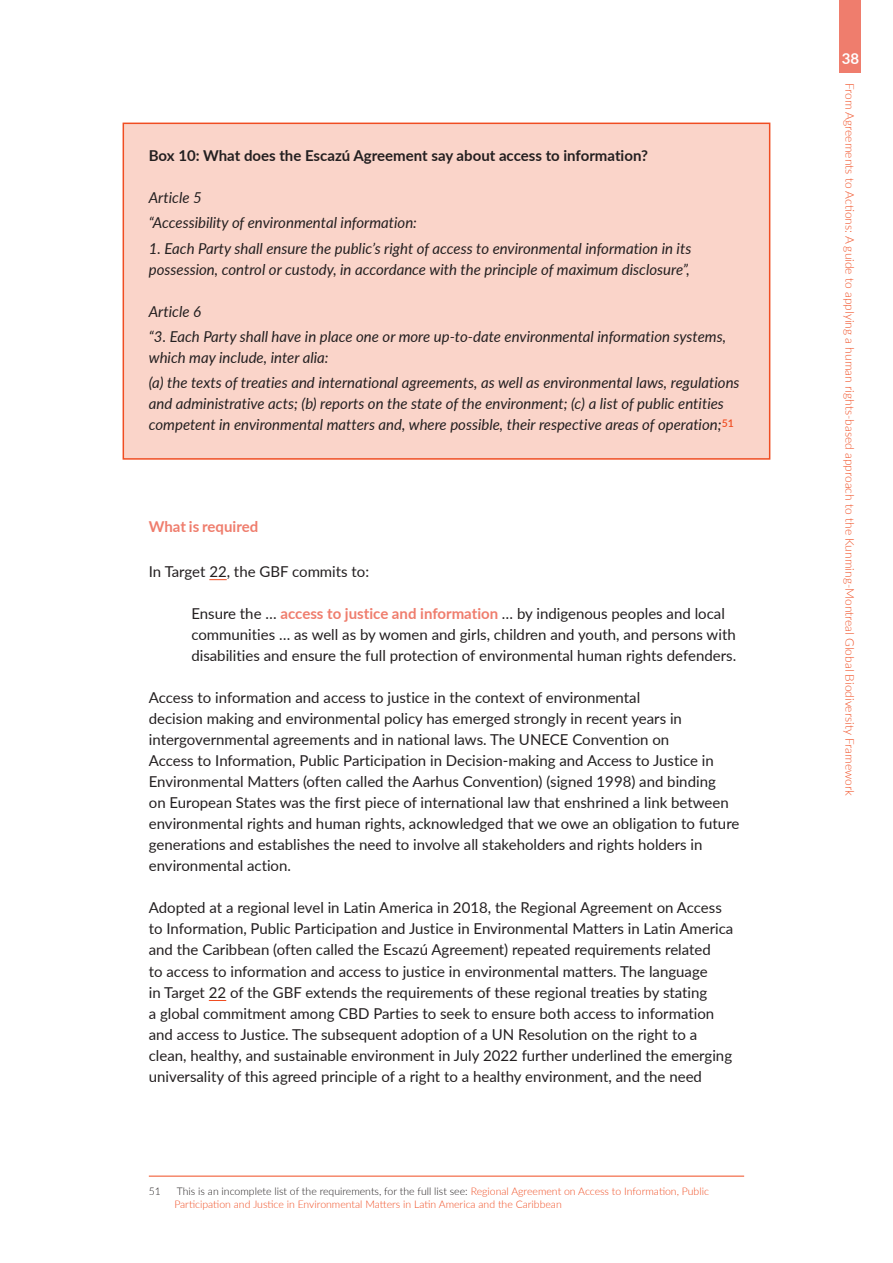
<style>
.page{position:relative;width:893px;height:1263px;background:#fff}
.page>*{position:absolute;margin:0;border:0;box-sizing:border-box;transform-origin:0 0}
.text{font:15px/21px "Lato";color:#231f20}
.Box_text{font:italic 15px/21px "Lato";color:#231f20}
.Box_Heading{font:700 15px "Lato";color:#231f20}
.heading_5{font:700 15px "Lato";color:#ef7d6d}
.t1{font:700 15px "Lato";color:#fff}
.t2{font:300 12px "Lato";color:#f04d22}
.footnote_text{font:300 10.5px/12.6px "Lato";color:#f04d22}
.footnote_text-2{font:300 10.5px "Lato";color:#231f20}
.s1{font-weight:700;color:#ef7d6d}
.s2{color:#231f20}
</style>
<div class="page">
<div style="left:840px;top:0;width:21px;height:72px;background:#ef7d6d"></div>
<div style="left:123px;top:123px;width:647px;height:337px;background:#fad4c9;border:2px solid #f04d22"></div>
<svg style="left:209px;top:579px;width:18px;height:1px"></svg>
<svg style="left:209px;top:1000px;width:17px;height:1px"></svg>
<hr style="left:149px;top:1176px;width:595px;height:1px;background:#f04d22">
<p class="Box_Heading" style="left:149px;top:144px;width:501px">Box 10: What does the Escazú Agreement say about access to information?</p>
<p class="Box_text" style="left:149px;top:187px;width:54px">Article 5</p>
<p class="Box_text" style="left:149px;top:212px;width:270px">“Accessibility of environmental information:</p>
<p class="Box_text" style="left:149px;top:237px;width:544px">1. Each Party shall ensure the public’s right of access to environmental information in its possession, control or custody, in accordance with the principle of maximum disclosure”,</p>
<p class="Box_text" style="left:149px;top:300px;width:54px">Article 6</p>
<p class="Box_text" style="left:149px;top:326px;width:579px">“3. Each Party shall have in place one or more up-to-date environmental information systems, which may include, inter alia:</p>
<p class="Box_text" style="left:149px;top:372px;width:592px">(a) the texts of treaties and international agreements, as well as environmental laws, regulations and administrative acts; (b) reports on the state of the environment; (c) a list of public entities competent in environmental matters and, where possible, their respective areas of operation;<sup>51</sup></p>
<p class="heading_5" style="left:149px;top:516px;width:111px">What is required</p>
<p class="text" style="left:149px;top:560px;width:222px">In Target 22, the GBF commits to:</p>
<p class="text" style="left:191px;top:602px;width:546px">Ensure the … <span class="s1">access to justice and information</span> … by indigenous peoples and local communities … as well as by women and girls, children and youth, and persons with disabilities and ensure the full protection of environmental human rights defenders.</p>
<p class="text" style="left:149px;top:687px;width:592px">Access to information and access to justice in the context of environmental<br>decision making and environmental policy has emerged strongly in recent years in intergovernmental agreements and in national laws. The UNECE Convention on<br>Access to Information, Public Participation in Decision-making and Access to Justice in Environmental Matters (often called the Aarhus Convention) (signed 1998) and binding<br>on European States was the first piece of international law that enshrined a link between environmental rights and human rights, acknowledged that we owe an obligation to future generations and establishes the need to involve all stakeholders and rights holders in environmental action.</p>
<p class="text" style="left:149px;top:897px;width:586px">Adopted at a regional level in Latin America in 2018, the Regional Agreement on Access to Information, Public Participation and Justice in Environmental Matters in Latin America and the Caribbean (often called the Escazú Agreement) repeated requirements related<br>to access to information and access to justice in environmental matters. The language<br>in Target 22 of the GBF extends the requirements of these regional treaties by stating<br>a global commitment among CBD Parties to seek to ensure both access to information and access to Justice. The subsequent adoption of a UN Resolution on the right to a clean, healthy, and sustainable environment in July 2022 further underlined the emerging universality of this agreed principle of a right to a healthy environment, and the need</p>
<p class="footnote_text-2" style="left:149px;top:1184px;width:14px">51</p>
<p class="footnote_text" style="left:174px;top:1185px;width:536px"><span class="s2">This is an incomplete list of the requirements, for the full list see:</span> Regional Agreement on Access to Information, Public<br>Participation and Justice in Environmental Matters in Latin America and the Caribbean</p>
<p class="t1" style="left:842px;top:47px;width:19px">38</p>
<p class="t2" style="left:858px;top:83px;width:714px;rotate:90deg">From Agreements to Actions: A guide to applying a human rights-based approach to the Kunming-Montreal Global Biodiversity Framework</p>
</div>
